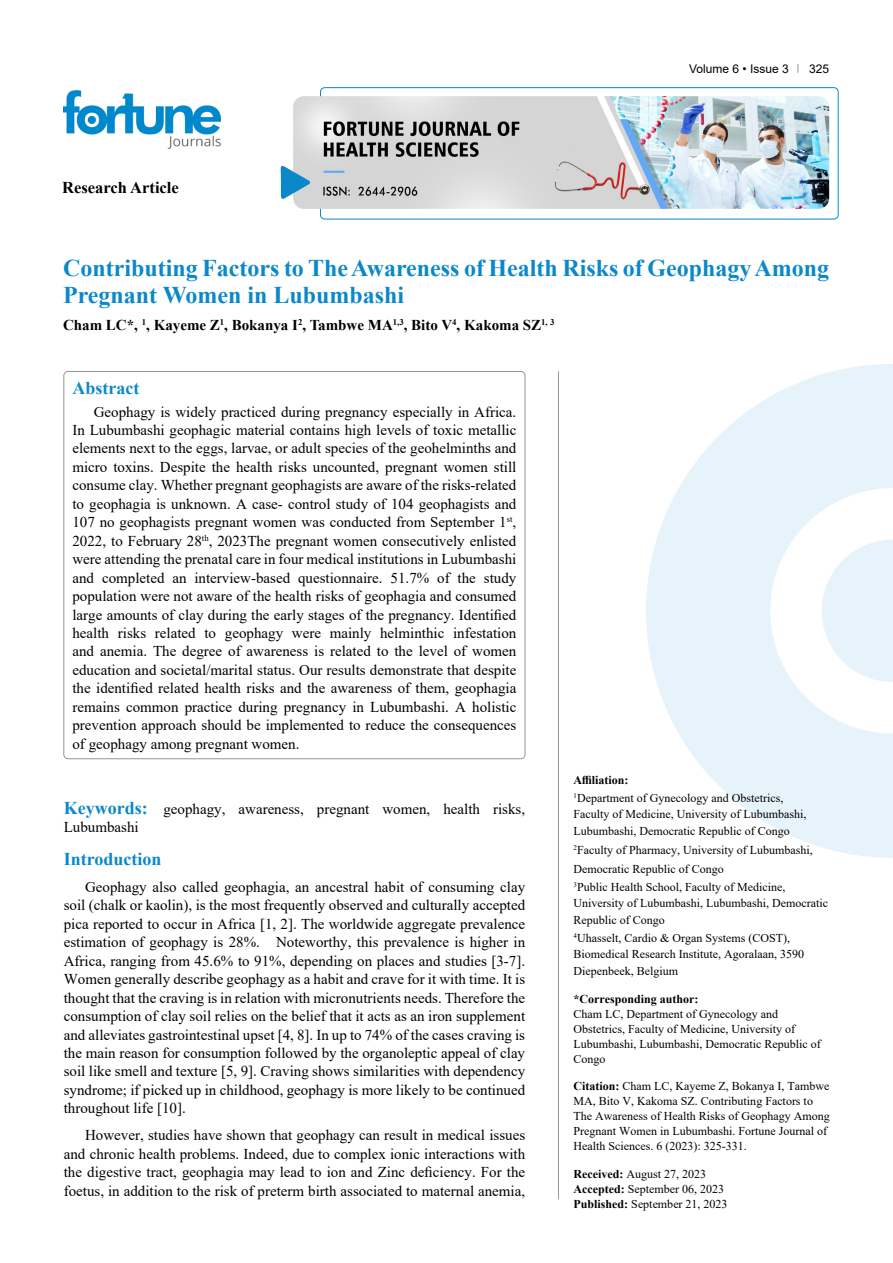
<style>
.page{position:relative;width:893px;height:1263px;background:#fff}
.page>*{position:absolute;margin:0;border:0;box-sizing:border-box;transform-origin:0 0}
.t1{font:700 24px/27px "Times New Roman";color:#0a88ca}
.t2{font:700 18px "Times New Roman";color:#0a88ca}
.t3{font:700 16.5px "Times New Roman";color:#000}
.t4{font:15px/18.5px "Times New Roman";color:#000;text-align:justify}
.t5{font:700 15px "Times New Roman";color:#000}
.t6{font:12px/15px "Times New Roman";color:#000}
.t7{font:700 12px "Times New Roman";color:#000}
.t8{font:12px "Arial";color:#000}
.s1{font-weight:700;font-size:18px;color:#0a88ca}
.s2{font-weight:700}
</style>
<div class="page">
<div style="left:320px;top:87px;width:518px;height:132px;border:1px solid #0a88ca;border-radius:4px"></div>
<img style="left:64px;top:90px;width:157px;height:59px">
<img style="left:293px;top:96px;width:536px;height:113px">
<svg style="left:281px;top:166px;width:29px;height:33px"></svg>
<svg style="left:646px;top:364px;width:247px;height:494px;fill:#e6f3fa"></svg>
<svg style="left:822px;top:539px;width:71px;height:143px"></svg>
<hr style="left:558px;top:371px;width:1px;height:828px;background:#939598">
<p class="t3" style="left:62px;top:175px;width:118px">Research Article</p>
<p class="t8" style="left:689px;top:60px;width:101px">Volume 6 • Issue 3</p>
<p class="t8" style="left:809px;top:60px;width:22px">325</p>
<h1 class="t1" style="left:63px;top:254px;width:768px">Contributing Factors to The Awareness of Health Risks of Geophagy Among<br>Pregnant Women in Lubumbashi</h1>
<p class="t5" style="left:63px;top:314px;width:493px">Cham LC*, <sup>1</sup>, Kayeme Z<sup>1</sup>, Bokanya I<sup>2</sup>, Tambwe MA<sup>1,3</sup>, Bito V<sup>4</sup>, Kakoma SZ<sup>1,</sup> <sup>3</sup></p>
<p class="t2" style="left:72px;top:375px;width:68px">Abstract</p>
<p class="t4" style="left:72px;top:402px;width:445px;text-indent:21px">Geophagy is widely practiced during pregnancy especially in Africa.<br>In Lubumbashi geophagic material contains high levels of toxic metallic elements next to the eggs, larvae, or adult species of the geohelminths and micro toxins. Despite the health risks uncounted, pregnant women still consume clay. Whether pregnant geophagists are aware of the risks-related to geophagia is unknown. A case- control study of 104 geophagists and 107 no geophagists pregnant women was conducted from September 1<sup>st</sup>, 2022, to February 28<sup>th</sup>, 2023The pregnant women consecutively enlisted were attending the prenatal care in four medical institutions in Lubumbashi and completed an interview-based questionnaire. 51.7% of the study population were not aware of the health risks of geophagia and consumed large amounts of clay during the early stages of the pregnancy. Identified health risks related to geophagy were mainly helminthic infestation and anemia. The degree of awareness is related to the level of women education and societal/marital status. Our results demonstrate that despite the identified related health risks and the awareness of them, geophagia remains common practice during pregnancy in Lubumbashi. A holistic prevention approach should be implemented to reduce the consequences of geophagy among pregnant women.</p>
<p class="t4" style="left:64px;top:799px;width:463px"><span class="s1">Keywords:</span> geophagy, awareness, pregnant women, health risks,<br>Lubumbashi</p>
<p class="t2" style="left:64px;top:846px;width:99px">Introduction</p>
<p class="t4" style="left:64px;top:877px;width:463px;text-indent:21px">Geophagy also called geophagia, an ancestral habit of consuming clay soil (chalk or kaolin), is the most frequently observed and culturally accepted pica reported to occur in Africa [1, 2]. The worldwide aggregate prevalence estimation of geophagy is 28%. Noteworthy, this prevalence is higher in Africa, ranging from 45.6% to 91%, depending on places and studies [3-7].<br>Women generally describe geophagy as a habit and crave for it with time. It is thought that the craving is in relation with micronutrients needs. Therefore the consumption of clay soil relies on the belief that it acts as an iron supplement and alleviates gastrointestinal upset [4, 8]. In up to 74% of the cases craving is the main reason for consumption followed by the organoleptic appeal of clay soil like smell and texture [5, 9]. Craving shows similarities with dependency syndrome; if picked up in childhood, geophagy is more likely to be continued throughout life [10].</p>
<p class="t4" style="left:64px;top:1125px;width:463px;text-indent:21px">However, studies have shown that geophagy can result in medical issues and chronic health problems. Indeed, due to complex ionic interactions with the digestive tract, geophagia may lead to ion and Zinc deficiency. For the foetus, in addition to the risk of preterm birth associated to maternal anemia,</p>
<p class="t6" style="left:574px;top:770px;width:211px;line-height:18.5px"><span class="s2">Affiliation:<br></span><sup>1</sup>Department of Gynecology and Obstetrics,</p>
<p class="t6" style="left:574px;top:805px;width:234px;line-height:17px">Faculty of Medicine, University of Lubumbashi,<br>Lubumbashi, Democratic Republic of Congo</p>
<p class="t6" style="left:574px;top:840px;width:241px;line-height:18.8px"><sup>2</sup>Faculty of Pharmacy, University of Lubumbashi,<br>Democratic Republic of Congo<br><sup>3</sup>Public Health School, Faculty of Medicine,</p>
<p class="t6" style="left:574px;top:894px;width:256px;line-height:17px">University of Lubumbashi, Lubumbashi, Democratic<br>Republic of Congo</p>
<p class="t6" style="left:574px;top:930px;width:232px;line-height:15.6px"><sup>4</sup>Uhasselt, Cardio &amp; Organ Systems (COST),<br>Biomedical Research Institute, Agoralaan, 3590</p>
<p class="t6" style="left:574px;top:963px;width:106px">Diepenbeek, Belgium</p>
<p class="t7" style="left:574px;top:990px;width:127px">*Corresponding author:</p>
<p class="t6" style="left:574px;top:1006px;width:249px">Cham LC, Department of Gynecology and Obstetrics, Faculty of Medicine, University of Lubumbashi, Lubumbashi, Democratic Republic of Congo</p>
<p class="t6" style="left:574px;top:1078px;width:258px"><span class="s2">Citation:</span> Cham LC, Kayeme Z, Bokanya I, Tambwe MA, Bito V, Kakoma SZ. Contributing Factors to The Awareness of Health Risks of Geophagy Among Pregnant Women in Lubumbashi. Fortune Journal of Health Sciences. 6 (2023): 325-331.</p>
<p class="t6" style="left:574px;top:1166px;width:156px"><span class="s2">Received:</span> August 27, 2023<br><span class="s2">Accepted:</span> September 06, 2023<br><span class="s2">Published:</span> September 21, 2023</p>
</div>
